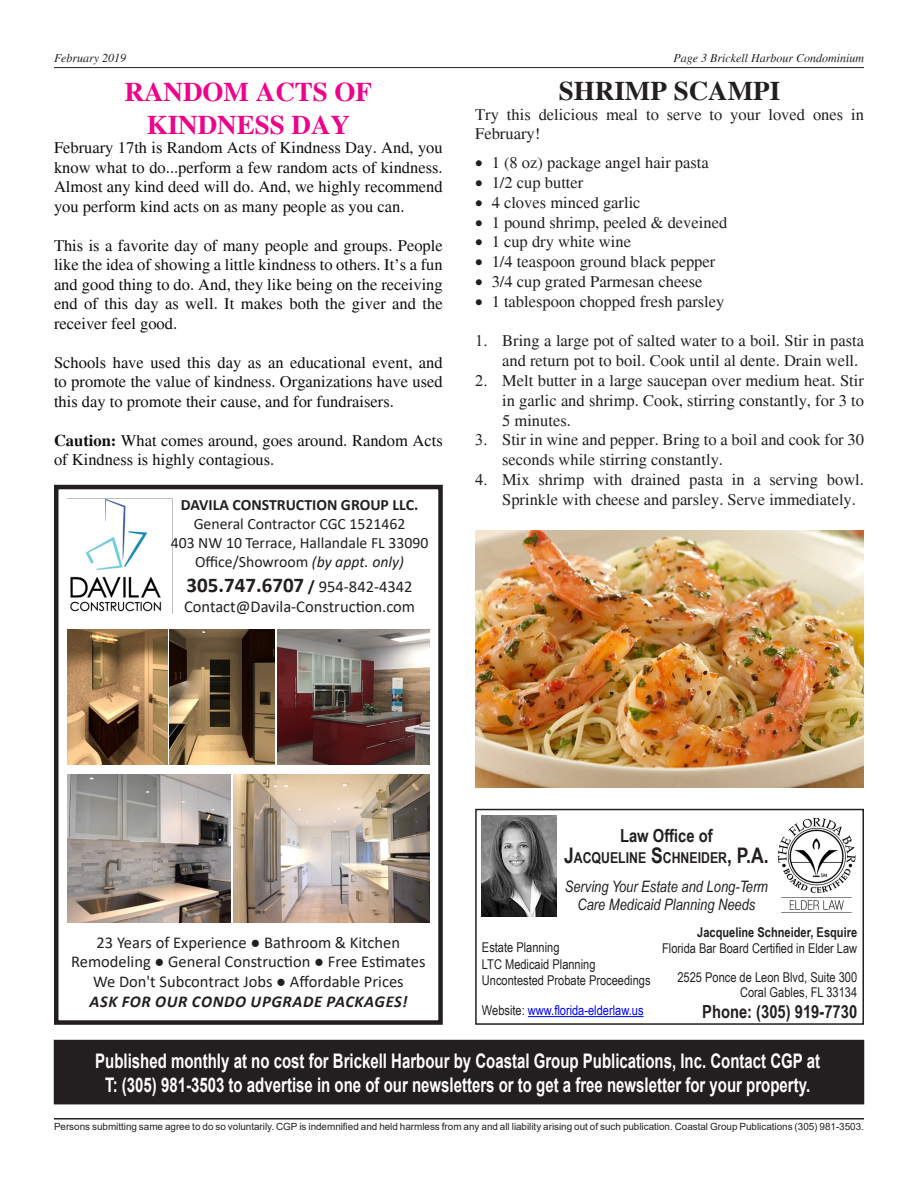
<style>
.page{position:relative;width:918px;height:1188px;background:#fff}
.page>*{position:absolute;margin:0;border:0;box-sizing:border-box;transform-origin:0 0}
.t1{font:700 27px/32.4px "Times";color:#ed028c;text-align:center}
.heading_2{font:700 27px "Times";color:#231f20}
.t2{font:700 21px "Calibri";color:#231f20}
.t3{font:700 20.1px "Arial";color:#fff;scale:.75 1}
.t4{font:700 18px "Arial Narrow";color:#231f20}
.body{font:16.5px/19.8px "Times";color:#231f20}
.t5{font:16.5px/19.5px "Times";color:#0f0f0f;text-align:justify}
.t6{font:16.5px/19.8px "Calibri";color:#231f20;text-align:center}
.t7{font:15.75px/18.9px "Calibri";color:#231f20;text-align:center}
.t8{font:italic 15.75px/18.9px "Arial Narrow";color:#231f20;text-align:center}
.t9{font:700 15px "Arial Narrow";color:#231f20}
.t10{font:13.5px/16.2px "Arial Narrow";color:#231f20;text-align:right}
.t11{font:13.5px "Arial Narrow";color:#00f}
.t12{font:italic 12px "Times";color:#231f20}
.t13{font:9.9px "Arial";letter-spacing:-.005em;color:#231f20}
.s1{font-weight:700}
.s2{font-style:italic}
.s3{font-size:16.5px}
.s4{font-weight:400;font-size:16.5px}
.s5{font-size:21.45px}
.s6{color:#231f20}
.s7{font-weight:700;font-style:italic}
</style>
<div class="page">
<hr style="left:54px;top:67px;width:810px;height:1px;background:#231f20">
<hr style="left:54px;top:1118px;width:810px;height:2px;background:#231f20">
<img style="left:777px;top:817px;width:79px;height:96px">
<img style="left:482px;top:816px;width:74px;height:101px">
<hr style="left:528px;top:1016px;width:116px;height:1px;background:#00f">
<div style="left:475px;top:809px;width:389px;height:216px;border:2px solid #231f20"></div>
<div style="left:54px;top:1040px;width:810px;height:64px;background:#231f20"></div>
<img style="left:70px;top:499px;width:92px;height:113px">
<img style="left:170px;top:629px;width:105px;height:136px">
<img style="left:68px;top:629px;width:100px;height:136px">
<img style="left:277px;top:629px;width:152px;height:136px">
<div style="left:54px;top:485px;width:389px;height:540px;border:4px solid #231f20"></div>
<img style="left:234px;top:774px;width:195px;height:148px">
<img style="left:68px;top:774px;width:162px;height:148px">
<img style="left:475px;top:531px;width:389px;height:256px">
<p class="t12" style="left:54px;top:52px;width:74px">February 2019</p>
<p class="t12" style="left:673px;top:52px;width:192px">Page 3 Brickell Harbour Condominium</p>
<p class="t1" style="left:125px;top:76px;width:249px">RANDOM ACTS OF<br>KINDNESS DAY</p>
<p class="t5" style="left:54px;top:138px;width:390px">February 17th is Random Acts of Kindness Day. And, you know what to do...perform a few random acts of kindness.<br>Almost any kind deed will do. And, we highly recommend you perform kind acts on as many people as you can.</p>
<p class="t5" style="left:54px;top:236px;width:390px">This is a favorite day of many people and groups. People like the idea of showing a little kindness to others. It’s a fun and good thing to do. And, they like being on the receiving end of this day as well. It makes both the giver and the receiver feel good.</p>
<p class="t5" style="left:54px;top:353px;width:390px">Schools have used this day as an educational event, and to promote the value of kindness. Organizations have used this day to promote their cause, and for fundraisers.</p>
<p class="t5" style="left:54px;top:431px;width:390px"><span class="s1">Caution:</span> What comes around, goes around. Random Acts of Kindness is highly contagious.</p>
<p class="t7" style="left:171px;top:495px;width:259px"><span class="s1">DAVILA CONSTRUCTION GROUP LLC.<br></span>General Contractor CGC 1521462<br>403 NW 10 Terrace, Hallandale FL 33090<br>Office/Showroom <span class="s2">(by appt. only)</span></p>
<p class="t2" style="left:187px;top:570px;width:227px">305.747.6707 <span class="s3">/</span> <span class="s4">954-842-4342</span></p>
<p class="t6" style="left:184px;top:596px;width:233px">Contact@Davila-Construction.com</p>
<p class="heading_2" style="left:559px;top:75px;width:223px">SHRIMP SCAMPI</p>
<p class="body" style="left:475px;top:104px;width:390px">Try this delicious meal to serve to your loved ones in<br>February!</p>
<p class="body" style="left:475px;top:153px;width:235px">• 1 (8 oz) package angel hair pasta</p>
<p class="body" style="left:475px;top:173px;width:110px">• 1/2 cup butter</p>
<p class="body" style="left:475px;top:192px;width:167px">• 4 cloves minced garlic</p>
<p class="body" style="left:475px;top:212px;width:254px">• 1 pound shrimp, peeled &amp; deveined</p>
<p class="body" style="left:475px;top:232px;width:157px">• 1 cup dry white wine</p>
<p class="body" style="left:475px;top:252px;width:242px">• 1/4 teaspoon ground black pepper</p>
<p class="body" style="left:475px;top:272px;width:229px">• 3/4 cup grated Parmesan cheese</p>
<p class="body" style="left:475px;top:291px;width:251px">• 1 tablespoon chopped fresh parsley</p>
<p class="body" style="left:502px;top:331px;width:363px">Bring a large pot of salted water to a boil. Stir in pasta and return pot to boil. Cook until al dente. Drain well.</p>
<p class="body" style="left:502px;top:371px;width:363px;text-align:justify">Melt butter in a large saucepan over medium heat. Stir in garlic and shrimp. Cook, stirring constantly, for 3 to 5 minutes.</p>
<p class="body" style="left:502px;top:430px;width:363px;text-indent:-27px">✓ Stir in wine and pepper. Bring to a boil and cook for 30 seconds while stirring constantly.</p>
<p class="body" style="left:502px;top:470px;width:363px;text-indent:-27px">✔ Mix shrimp with drained pasta in a serving bowl.<br>Sprinkle with cheese and parsley. Serve immediately.</p>
<p class="t4" style="left:620px;top:822px;width:94px">Law Office of</p>
<p class="t9" style="left:564px;top:846px;width:206px"><span class="s5">J</span>ACQUELINE <span class="s5">S</span>CHNEIDER<span class="s5">, P.A.</span></p>
<p class="t8" style="left:565px;top:876px;width:205px">Serving Your Estate and Long-Term<br>Care Medicaid Planning Needs</p>
<p class="t10" style="left:482px;top:939px;width:170px;text-align:left">Estate Planning<br>LTC Medicaid Planning<br>Uncontested Probate Proceedings</p>
<p class="t11" style="left:482px;top:1001px;width:163px"><span class="s6">Website:</span> www.florida-elderlaw.us</p>
<p class="t10" style="left:662px;top:924px;width:197px"><span class="s1">Jacqueline Schneider, Esquire<br></span>Florida Bar Board Certified in Elder Law</p>
<p class="t10" style="left:677px;top:969px;width:181px;line-height:15px">2525 Ponce de Leon Blvd, Suite 300<br>Coral Gables, FL 33134</p>
<p class="t4" style="left:702px;top:998px;width:157px">Phone: (305) 919-7730</p>
<p class="t3" style="left:95px;top:1047px;width:968px">Published monthly at no cost for Brickell Harbour by Coastal Group Publications, Inc. Contact CGP at</p>
<p class="t3" style="left:105px;top:1071px;width:941px">T: (305) 981-3503 to advertise in one of our newsletters or to get a free newsletter for your property.</p>
<p class="t6" style="left:71px;top:932px;width:356px">23 Years of Experience ● Bathroom &amp; Kitchen Remodeling ● General Construction ● Free Estimates We Don't Subcontract Jobs ● Affordable Prices<br><span class="s7">ASK FOR OUR CONDO UPGRADE PACKAGES!</span></p>
<p class="t13" style="left:54px;top:1120px;width:811px">Persons submitting same agree to do so voluntarily. CGP is indemnified and held harmless from any and all liability arising out of such publication. Coastal Group Publications (305) 981-3503.</p>
</div>
